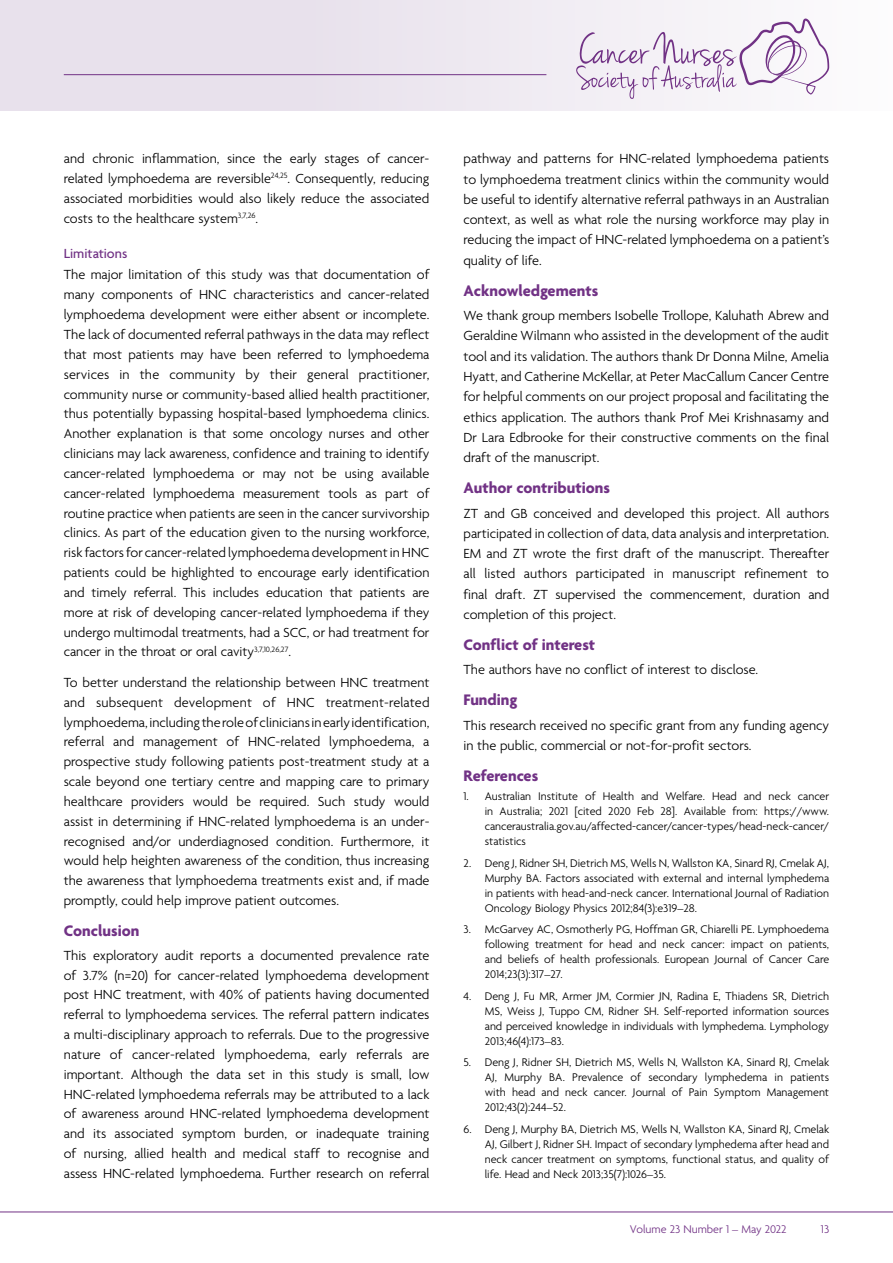
<style>
.page{position:relative;width:893px;height:1263px;background:#fff}
.page>*{position:absolute;margin:0;border:0;box-sizing:border-box;transform-origin:0 0}
.t1{font:700 16.5px "Agenda";color:#713285}
.t2{font:300 14.25px/19.8px "Agenda";color:#000;text-align:justify}
.t3{font:500 14.25px "Agenda";color:#713285}
.t4{font:300 12px/15px "Agenda";color:#000;text-align:justify}
.t5{font:300 12px "Agenda";color:#713285}
</style>
<div class="page">
<div style="left:0;top:0;width:893px;height:111px;background:linear-gradient(to right,#e3dbe8,#faf9fb)"></div>
<hr style="left:0;top:1211px;width:893px;height:1px;background:#713285">
<svg style="left:576px;top:19px;width:253px;height:80px"></svg>
<hr style="left:64px;top:74px;width:482px;height:1px;background:#713285">
<p class="t2" style="left:64px;top:150px;width:367px">and chronic inflammation, since the early stages of cancer&shy;related lymphoedema are reversible<sup>24,25</sup>. Consequently, reducing associated morbidities would also likely reduce the associated costs to the healthcare system<sup>3,7,26</sup>.</p>
<p class="t3" style="left:64px;top:245px;width:65px">Limitations</p>
<p class="t2" style="left:64px;top:266px;width:367px">The major limitation of this study was that documentation of many components of HNC characteristics and cancer-related lymphoedema development were either absent or incomplete.<br>The lack of documented referral pathways in the data may reflect that most patients may have been referred to lymphoedema services in the community by their general practitioner, community nurse or community-based allied health practitioner, thus potentially bypassing hospital-based lymphoedema clinics.<br>Another explanation is that some oncology nurses and other clinicians may lack awareness, confidence and training to identify cancer-related lymphoedema or may not be using available cancer-related lymphoedema measurement tools as part of routine practice when patients are seen in the cancer survivorship clinics. As part of the education given to the nursing workforce, risk factors for cancer-related lymphoedema development in HNC patients could be highlighted to encourage early identification and timely referral. This includes education that patients are more at risk of developing cancer-related lymphoedema if they undergo multimodal treatments, had a SCC, or had treatment for cancer in the throat or oral cavity<sup>3,7,10,26,27</sup>.</p>
<p class="t2" style="left:64px;top:673px;width:367px">To better understand the relationship between HNC treatment and subsequent development of HNC treatment-related lymphoedema, including the role of clinicians in early identification, referral and management of HNC-related lymphoedema, a prospective study following patients post-treatment study at a scale beyond one tertiary centre and mapping care to primary healthcare providers would be required. Such study would assist in determining if HNC-related lymphoedema is an under&shy;recognised and/or underdiagnosed condition. Furthermore, it would help heighten awareness of the condition, thus increasing the awareness that lymphoedema treatments exist and, if made promptly, could help improve patient outcomes.</p>
<p class="t1" style="left:64px;top:921px;width:77px">Conclusion</p>
<p class="t2" style="left:64px;top:946px;width:367px">This exploratory audit reports a documented prevalence rate of 3.7% (n=20) for cancer-related lymphoedema development post HNC treatment, with 40% of patients having documented referral to lymphoedema services. The referral pattern indicates a multi-disciplinary approach to referrals. Due to the progressive nature of cancer-related lymphoedema, early referrals are important. Although the data set in this study is small, low HNC-related lymphoedema referrals may be attributed to a lack of awareness around HNC-related lymphoedema development and its associated symptom burden, or inadequate training of nursing, allied health and medical staff to recognise and assess HNC-related lymphoedema. Further research on referral</p>
<p class="t2" style="left:463px;top:149px;width:367px;line-height:20.2px">pathway and patterns for HNC-related lymphoedema patients to lymphoedema treatment clinics within the community would be useful to identify alternative referral pathways in an Australian context, as well as what role the nursing workforce may play in reducing the impact of HNC-related lymphoedema on a patient’s quality of life.</p>
<p class="t1" style="left:463px;top:281px;width:136px">Acknowledgements</p>
<p class="t2" style="left:463px;top:306px;width:367px;line-height:20.2px">We thank group members Isobelle Trollope, Kaluhath Abrew and Geraldine Wilmann who assisted in the development of the audit tool and its validation. The authors thank Dr Donna Milne, Amelia Hyatt, and Catherine McKellar, at Peter MacCallum Cancer Centre for helpful comments on our project proposal and facilitating the ethics application. The authors thank Prof Mei Krishnasamy and Dr Lara Edbrooke for their constructive comments on the final draft of the manuscript.</p>
<p class="t1" style="left:463px;top:479px;width:148px">Author contributions</p>
<p class="t2" style="left:463px;top:504px;width:367px;line-height:20.2px">ZT and GB conceived and developed this project. All authors participated in collection of data, data analysis and interpretation.<br>EM and ZT wrote the first draft of the manuscript. Thereafter all listed authors participated in manuscript refinement to final draft. ZT supervised the commencement, duration and completion of this project.</p>
<p class="t1" style="left:463px;top:636px;width:133px">Conflict of interest</p>
<p class="t2" style="left:463px;top:661px;width:296px">The authors have no conflict of interest to disclose.</p>
<p class="t1" style="left:463px;top:691px;width:55px">Funding</p>
<p class="t2" style="left:463px;top:716px;width:367px;line-height:20.2px">This research received no specific grant from any funding agency in the public, commercial or not-for-profit sectors.</p>
<p class="t1" style="left:463px;top:767px;width:76px">References</p>
<p class="t4" style="left:485px;top:790px;width:346px;text-indent:-21px">1. Australian Institute of Health and Welfare. Head and neck cancer in Australia; 2021 [cited 2020 Feb 28]. Available from: https://www. canceraustralia.gov.au/affected-cancer/cancer-types/head-neck-cancer/ statistics</p>
<p class="t4" style="left:485px;top:856px;width:346px;text-indent:-21px">2. Deng J, Ridner SH, Dietrich MS, Wells N, Wallston KA, Sinard RJ, Cmelak AJ, Murphy BA. Factors associated with external and internal lymphedema in patients with head-and-neck cancer. International Journal of Radiation Oncology Biology Physics 2012;84(3):e319–28.</p>
<p class="t4" style="left:485px;top:923px;width:346px;text-indent:-21px">3. McGarvey AC, Osmotherly PG, Hoffman GR, Chiarelli PE. Lymphoedema following treatment for head and neck cancer: impact on patients, and beliefs of health professionals. European Journal of Cancer Care 2014;23(3):317–27.</p>
<p class="t4" style="left:485px;top:989px;width:346px;text-indent:-21px">4. Deng J, Fu MR, Armer JM, Cormier JN, Radina E, Thiadens SR, Dietrich MS, Weiss J, Tuppo CM, Ridner SH. Self-reported information sources and perceived knowledge in individuals with lymphedema. Lymphology 2013;46(4):173–83.</p>
<p class="t4" style="left:485px;top:1056px;width:346px;text-indent:-21px">5. Deng J, Ridner SH, Dietrich MS, Wells N, Wallston KA, Sinard RJ, Cmelak AJ, Murphy BA. Prevalence of secondary lymphedema in patients with head and neck cancer. Journal of Pain Symptom Management 2012;43(2):244–52.</p>
<p class="t4" style="left:485px;top:1122px;width:346px;text-indent:-21px">6. Deng J, Murphy BA, Dietrich MS, Wells N, Wallston KA, Sinard RJ, Cmelak AJ, Gilbert J, Ridner SH. Impact of secondary lymphedema after head and neck cancer treatment on symptoms, functional status, and quality of life. Head and Neck 2013;35(7):1026–35.</p>
<p class="t5" style="left:630px;top:1223px;width:158px">Volume 23 Number 1 – May 2022</p>
<p class="t5" style="left:821px;top:1223px;width:10px">13</p>
</div>
